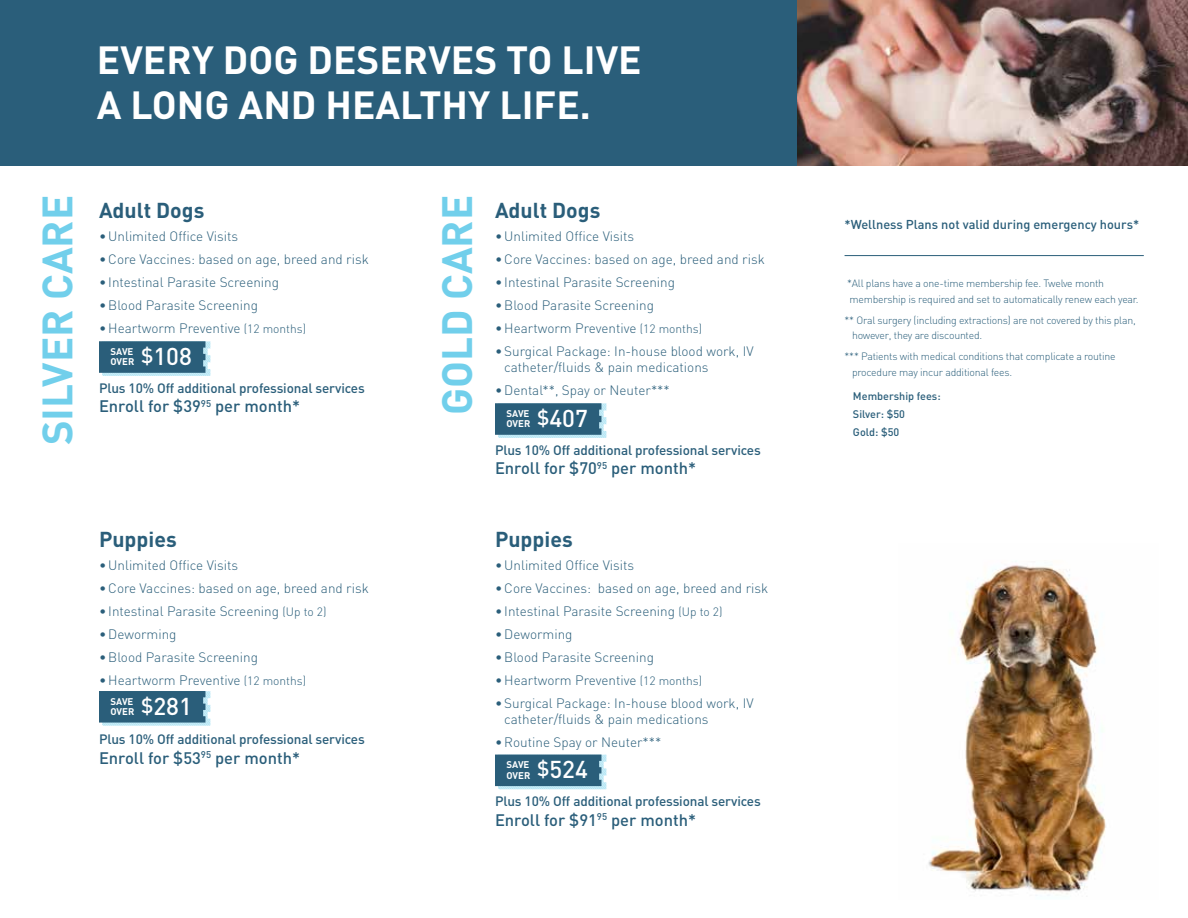
<style>
.page{position:relative;width:1188px;height:918px;background:#fff}
.page>*{position:absolute;margin:0;border:0;box-sizing:border-box;transform-origin:0 0}
.t1{font:700 41.85px "DIN";color:#71cfeb}
.t2{font:700 38.85px/44.5px "DIN";color:#fff}
.t3{font:700 21.3px "DIN";color:#2a5e7a}
.t4{font:500 16.5px "DIN";color:#2a5e7a}
.t5{font:300 13.5px/16.2px "DIN";color:#2a5e7a}
.t6{font:500 13.5px "DIN";letter-spacing:-.01em;color:#2a5e7a}
.t7{font:500 12.75px "DIN";color:#2a5e7a}
.t8{font:500 10.8px/18px "DIN";color:#2a5e7a}
.t9{font:300 10.5px/15.3px "DIN";letter-spacing:-.02em;color:#2a5e7a}
.t10{font:700 9.6px/10.4px "DIN";color:#fff}
.s1{font-size:12px}
.s2{font-weight:500;font-size:24.15px}
</style>
<div class="page">
<svg style="left:99px;top:341px;width:112px;height:35px;background:#41738c"></svg>
<svg style="left:495px;top:755px;width:112px;height:34px;background:#3f718b"></svg>
<svg style="left:495px;top:403px;width:112px;height:35px;background:#41738c"></svg>
<svg style="left:99px;top:691px;width:112px;height:35px;background:#42738c"></svg>
<img style="left:928px;top:561px;width:178px;height:335px">
<hr style="left:845px;top:255px;width:299px;height:1px;background:#2a5e7a">
<img style="left:796px;top:0;width:392px;height:166px">
<div style="left:0;top:0;width:796px;height:166px;background:#2a5e7a"></div>
<h2 class="t2" style="left:97px;top:36px;width:546px">EVERY DOG DESERVES TO LIVE<br>A LONG AND HEALTHY LIFE.</h2>
<h1 class="t1" style="left:30px;top:445px;width:252px;rotate:-90deg">SILVER CARE</h1>
<h1 class="t1" style="left:430px;top:415px;width:222px;rotate:-90deg">GOLD CARE</h1>
<h3 class="t3" style="left:99px;top:197px;width:107px">Adult Dogs</h3>
<p class="t5" style="left:99px;top:228px;width:141px">•Unlimited Office Visits</p>
<p class="t5" style="left:99px;top:251px;width:271px">•Core Vaccines: based on age, breed and risk</p>
<p class="t5" style="left:99px;top:274px;width:182px">• Intestinal Parasite Screening</p>
<p class="t5" style="left:99px;top:297px;width:160px">•Blood Parasite Screening</p>
<p class="t5" style="left:99px;top:320px;width:209px">•Heartworm Preventive <span class="s1">(12 months)</span></p>
<p class="t10" style="left:111px;top:346px;width:83px">SAVE<br>OVER <sup>$</sup><span class="s2">108</span></p>
<p class="t6" style="left:99px;top:379px;width:267px">Plus 10% Off additional professional services</p>
<p class="t4" style="left:99px;top:396px;width:203px">Enroll for $39<sup>95</sup> per month*</p>
<h3 class="t3" style="left:99px;top:525px;width:79px">Puppies</h3>
<p class="t5" style="left:99px;top:557px;width:141px">•Unlimited Office Visits</p>
<p class="t5" style="left:99px;top:580px;width:271px">•Core Vaccines: based on age, breed and risk</p>
<p class="t5" style="left:99px;top:603px;width:229px">• Intestinal Parasite Screening <span class="s1">(Up to 2)</span></p>
<p class="t5" style="left:99px;top:626px;width:79px">•Deworming</p>
<p class="t5" style="left:99px;top:649px;width:160px">•Blood Parasite Screening</p>
<p class="t5" style="left:99px;top:672px;width:209px">•Heartworm Preventive <span class="s1">(12 months)</span></p>
<p class="t10" style="left:111px;top:696px;width:83px">SAVE<br>OVER <sup>$</sup><span class="s2">281</span></p>
<p class="t6" style="left:99px;top:731px;width:267px">Plus 10% Off additional professional services</p>
<p class="t4" style="left:99px;top:747px;width:203px">Enroll for $53<sup>95</sup> per month*</p>
<h3 class="t3" style="left:495px;top:197px;width:107px">Adult Dogs</h3>
<p class="t5" style="left:495px;top:228px;width:141px">•Unlimited Office Visits</p>
<p class="t5" style="left:495px;top:251px;width:271px">•Core Vaccines: based on age, breed and risk</p>
<p class="t5" style="left:495px;top:274px;width:182px">• Intestinal Parasite Screening</p>
<p class="t5" style="left:495px;top:297px;width:160px">•Blood Parasite Screening</p>
<p class="t5" style="left:495px;top:320px;width:209px">•Heartworm Preventive <span class="s1">(12 months)</span></p>
<p class="t5" style="left:504px;top:343px;width:251px;text-indent:-9px">•Surgical Package: In-house blood work, IV catheter/fluids &amp; pain medications</p>
<p class="t5" style="left:495px;top:382px;width:176px">•Dental**, Spay or Neuter***</p>
<p class="t10" style="left:507px;top:408px;width:83px">SAVE<br>OVER <sup>$</sup><span class="s2">407</span></p>
<p class="t6" style="left:495px;top:441px;width:267px">Plus 10% Off additional professional services</p>
<p class="t4" style="left:495px;top:458px;width:203px">Enroll for $70<sup>95</sup> per month*</p>
<h3 class="t3" style="left:495px;top:525px;width:79px">Puppies</h3>
<p class="t5" style="left:495px;top:557px;width:141px">•Unlimited Office Visits</p>
<p class="t5" style="left:495px;top:580px;width:275px">•Core Vaccines: based on age, breed and risk</p>
<p class="t5" style="left:495px;top:603px;width:229px">• Intestinal Parasite Screening <span class="s1">(Up to 2)</span></p>
<p class="t5" style="left:495px;top:626px;width:79px">•Deworming</p>
<p class="t5" style="left:495px;top:649px;width:160px">•Blood Parasite Screening</p>
<p class="t5" style="left:495px;top:672px;width:209px">•Heartworm Preventive <span class="s1">(12 months)</span></p>
<p class="t5" style="left:504px;top:694px;width:251px;text-indent:-9px">•Surgical Package: In-house blood work, IV catheter/fluids &amp; pain medications</p>
<p class="t5" style="left:495px;top:734px;width:168px">•Routine Spay or Neuter***</p>
<p class="t10" style="left:507px;top:759px;width:83px">SAVE<br>OVER <sup>$</sup><span class="s2">524</span></p>
<p class="t6" style="left:495px;top:793px;width:267px">Plus 10% Off additional professional services</p>
<p class="t4" style="left:495px;top:809px;width:203px">Enroll for $91<sup>95</sup> per month*</p>
<p class="t7" style="left:845px;top:216px;width:296px">*Wellness Plans not valid during emergency hours*</p>
<p class="t9" style="left:847px;top:276px;width:293px">*All plans have a one-time membership fee. Twelve month membership is required and set to automatically renew each year.</p>
<p class="t9" style="left:852px;top:312px;width:285px;text-indent:-7px">** Oral surgery (including extractions) are not covered by this plan, however, they are discounted.</p>
<p class="t9" style="left:852px;top:349px;width:265px;text-indent:-7px">*** Patients with medical conditions that complicate a routine procedure may incur additional fees.</p>
<p class="t8" style="left:853px;top:387px;width:89px">Membership fees:<br>Silver: $50<br>Gold: $50</p>
</div>
